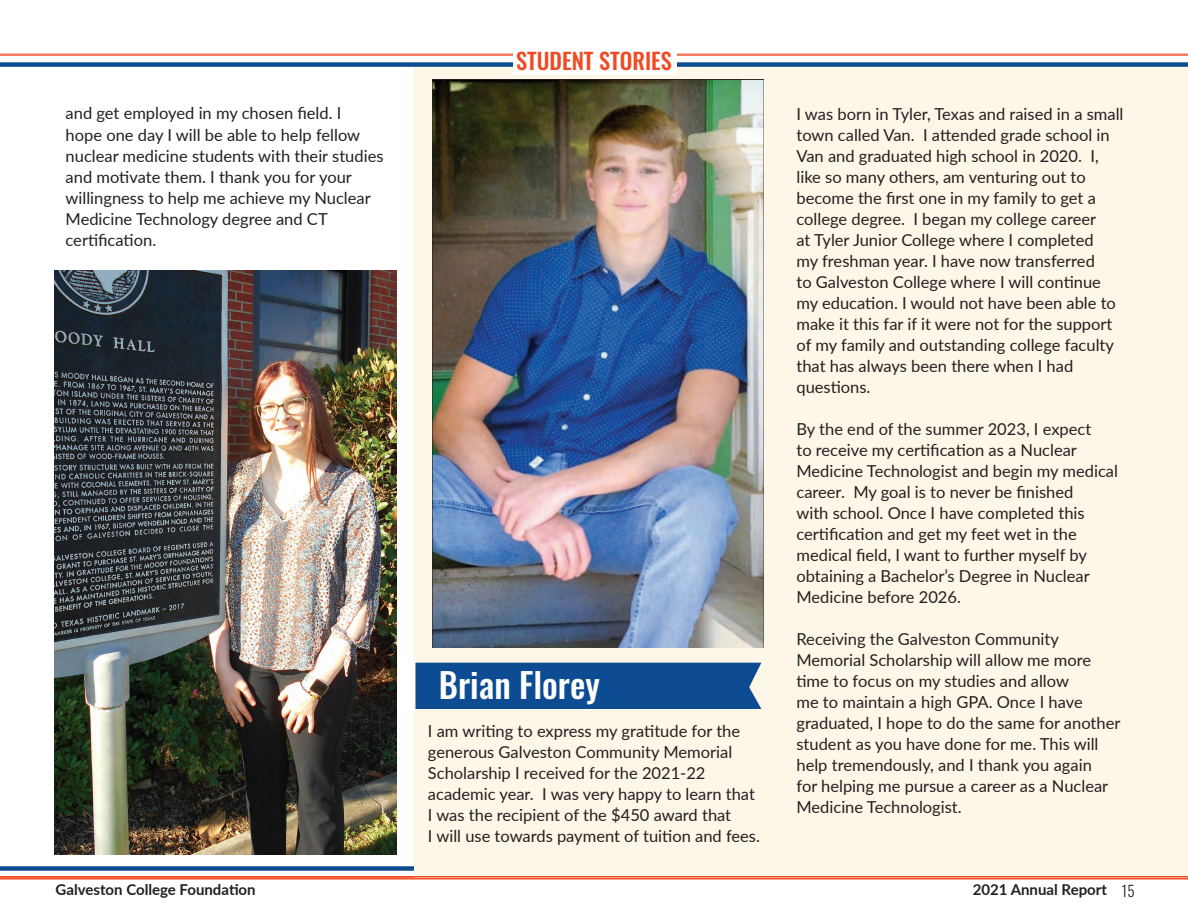
<style>
.page{position:relative;width:1188px;height:918px;background:#fff}
.page>*{position:absolute;margin:0;border:0;box-sizing:border-box;transform-origin:0 0}
.t1{font:500 34.5px "Oswald";color:#fff}
.t2{font:500 22.5px "Oswald";color:#f04a23}
.t3{font:16.5px/21px "Lato";color:#231f20}
.t4{font:700 15px "Lato";color:#231f20}
.s1{font-family:"Oswald";font-weight:300}
</style>
<div class="page">
<hr style="left:0;top:879px;width:1188px;height:1px;background:#f04a23">
<div style="left:0;top:866px;width:1188px;height:5px;background:#0d4c91"></div>
<div style="left:414px;top:65px;width:774px;height:813px;background:#fef6e7"></div>
<hr style="left:0;top:876px;width:1188px;height:2px;background:#f04a23">
<hr style="left:0;top:878px;width:1188px;height:1px;background:#f04a23">
<hr style="left:0;top:55px;width:1188px;height:1px;background:#f04a23">
<hr style="left:0;top:54px;width:1188px;height:1px;background:#f04a23">
<div style="left:0;top:62px;width:1188px;height:5px;background:#0d4c91"></div>
<img style="left:433px;top:80px;width:331px;height:568px">
<div style="left:513px;top:48px;width:163px;height:27px;background:#fff"></div>
<div style="left:416px;top:663px;width:345px;height:46px;background:#0d4c93"></div>
<img style="left:54px;top:271px;width:342px;height:583px">
<p class="t3" style="left:66px;top:102px;width:319px">and get employed in my chosen field. I<br>hope one day I will be able to help fellow nuclear medicine students with their studies and motivate them. I thank you for your willingness to help me achieve my Nuclear Medicine Technology degree and CT certification.</p>
<h2 class="t2" style="left:516px;top:49px;width:157px">STUDENT STORIES</h2>
<h1 class="t1" style="left:439px;top:666px;width:163px">Brian Florey</h1>
<p class="t3" style="left:428px;top:720px;width:334px">I am writing to express my gratitude for the generous Galveston Community Memorial Scholarship I received for the 2021-22 academic year. I was very happy to learn that I was the recipient of the $450 award that<br>I will use towards payment of tuition and fees.</p>
<p class="t3" style="left:796px;top:102px;width:328px">I was born in Tyler, Texas and raised in a small town called Van. I attended grade school in Van and graduated high school in 2020. I, like so many others, am venturing out to become the first one in my family to get a college degree. I began my college career<br>at Tyler Junior College where I completed<br>my freshman year. I have now transferred<br>to Galveston College where I will continue my education. I would not have been able to make it this far if it were not for the support of my family and outstanding college faculty that has always been there when I had questions.</p>
<p class="t3" style="left:796px;top:417px;width:323px">By the end of the summer 2023, I expect<br>to receive my certification as a Nuclear Medicine Technologist and begin my medical career. My goal is to never be finished<br>with school. Once I have completed this certification and get my feet wet in the medical field, I want to further myself by obtaining a Bachelor’s Degree in Nuclear Medicine before 2026.</p>
<p class="t3" style="left:796px;top:628px;width:325px">Receiving the Galveston Community Memorial Scholarship will allow me more time to focus on my studies and allow<br>me to maintain a high GPA. Once I have graduated, I hope to do the same for another student as you have done for me. This will help tremendously, and I thank you again<br>for helping me pursue a career as a Nuclear Medicine Technologist.</p>
<p class="t4" style="left:56px;top:879px;width:202px">Galveston College Foundation</p>
<p class="t4" style="left:973px;top:879px;width:163px">2021 Annual Report <span class="s1">15</span></p>
</div>
